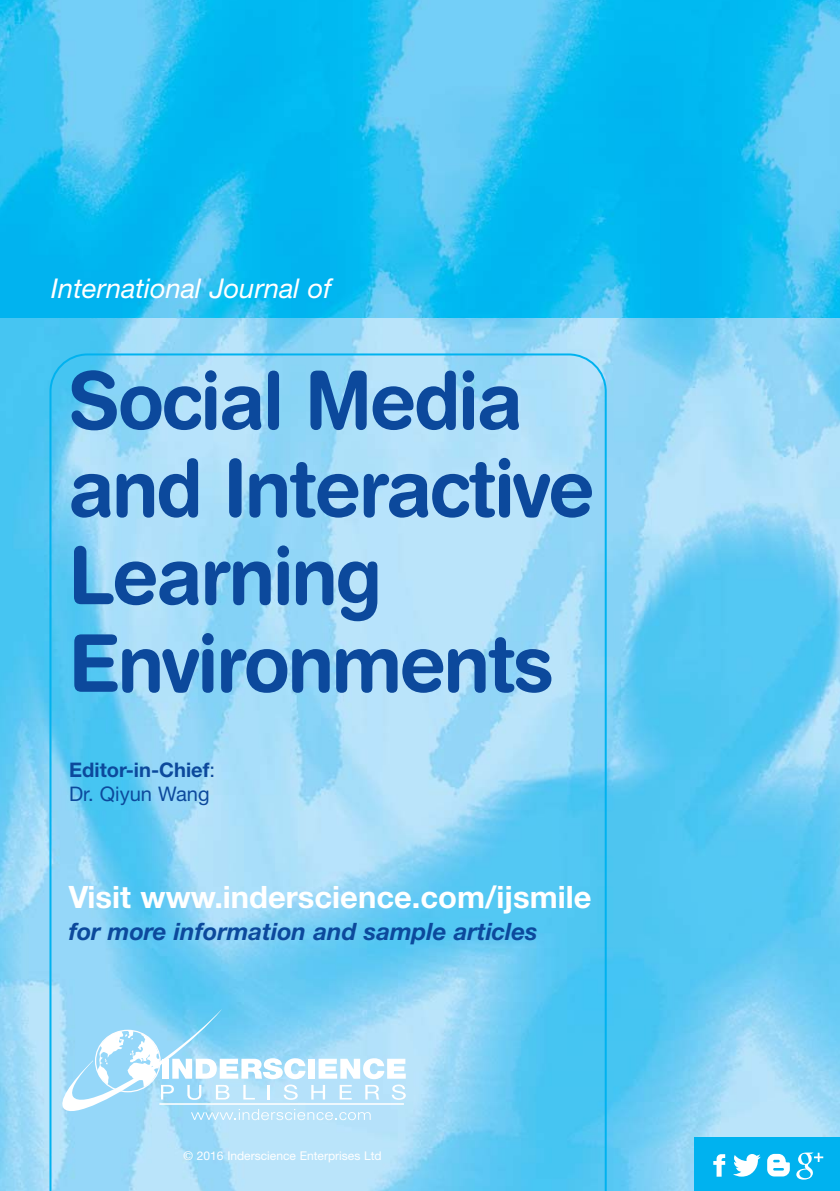
<style>
.page{position:relative;width:840px;height:1191px;background:#fff}
.page>*{position:absolute;margin:0;border:0;box-sizing:border-box;transform-origin:0 0}
.t1{font:700 79.6px/87.6px "Helvetica Rounded";letter-spacing:-.03em;color:#0c499c;scale:.95 1}
.t2{font:700 30.8px "Helvetica Neue";color:#fff}
.t3{font:italic 27.2px "Helvetica Neue";color:#fff}
.t4{font:italic 700 24px "Helvetica Neue";color:#0c499c}
.t5{font:700 20px/24.4px "Helvetica Neue";color:#0c499c}
.t6{font:12px "Helvetica Neue";color:#fff}
.s1{font-weight:400}
</style>
<div class="page">
<img style="left:0;top:0;width:839px;height:318px">
<img style="left:0;top:318px;width:839px;height:873px">
<svg style="left:49px;top:353px;width:557px;height:838px;background:#91d7f7"></svg>
<svg style="left:62px;top:1009px;width:343px;height:111px"></svg>
<div style="left:694px;top:1137px;width:145px;height:54px;background:#00b2ef"></div>
<svg style="left:713px;top:1154px;width:11px;height:22px"></svg>
<svg style="left:733px;top:1154px;width:27px;height:22px"></svg>
<svg style="left:767px;top:1153px;width:22px;height:23px"></svg>
<svg style="left:796px;top:1152px;width:26px;height:27px"></svg>
<p class="t3" style="left:51px;top:278px;width:282px">International Journal of</p>
<p class="t1" style="left:68px;top:364px;width:555px">Social Media and Interactive<br>Learning<br>Environments</p>
<p class="t5" style="left:69px;top:759px;width:147px">Editor-in-Chief<span class="s1">:<br>Dr. Qiyun Wang</span></p>
<p class="t2" style="left:69px;top:886px;width:524px">Visit www.inderscience.com/ijsmile</p>
<p class="t4" style="left:69px;top:923px;width:470px">for more information and sample articles</p>
<p class="t6" style="left:183px;top:1151px;width:199px">© 2016 Inderscience Enterprises Ltd</p>
</div>
